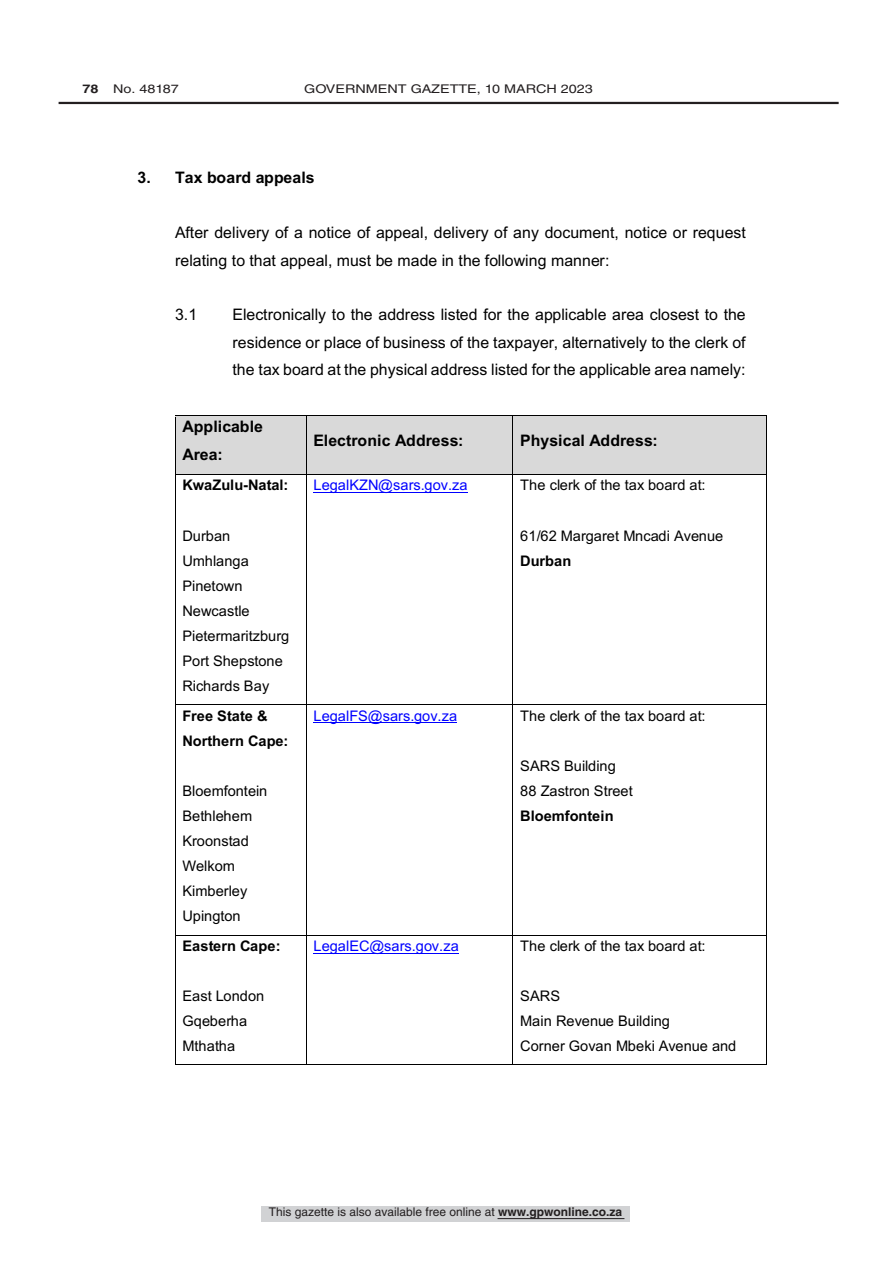
<style>
.page{position:relative;width:893px;height:1263px;background:#fff}
.page>*{position:absolute;margin:0;border:0;box-sizing:border-box;transform-origin:0 0}
.t1{font:15.9px/27.5px "Arial";letter-spacing:.005em;color:#000}
.t2{font:700 15.9px/27.3px "Arial";letter-spacing:.005em;color:#000}
.t3{font:14.55px/25px "Arial";letter-spacing:.005em;color:#000}
.t4{font:14.55px "Arial";color:#00f}
.t5{font:700 14.55px/25px "Arial";color:#000}
.t6{font:12px "Helvetica LT Std";color:#231f20}
.t7{font:12px "Helvetica LT Std";color:#231f20;scale:1.2 1}
.s1{font-weight:700}
</style>
<div class="page">
<div style="left:261px;top:1206px;width:369px;height:16px;background:#d1d2d4"></div>
<hr style="left:498px;top:1218px;width:126px;height:1px;background:#231f20">
<hr style="left:59px;top:102px;width:780px;height:2px;background:#231f20">
<div style="left:175px;top:417px;width:131px;height:55px;background:#d9d9d9"></div>
<div style="left:307px;top:417px;width:205px;height:55px;background:#d9d9d9"></div>
<div style="left:513px;top:415px;width:253px;height:59px;background:#d9d9d9"></div>
<hr style="left:175px;top:415px;width:131px;height:2px;background:#d9d9d9">
<hr style="left:307px;top:415px;width:205px;height:2px;background:#d9d9d9">
<hr style="left:175px;top:472px;width:131px;height:2px;background:#d9d9d9">
<hr style="left:175px;top:417px;width:1px;height:57px;background:#000">
<hr style="left:306px;top:472px;width:207px;height:2px;background:#d9d9d9">
<hr style="left:306px;top:417px;width:1px;height:57px;background:#000">
<hr style="left:512px;top:417px;width:1px;height:57px;background:#000">
<hr style="left:766px;top:417px;width:1px;height:57px;background:#000">
<hr style="left:313px;top:492px;width:154px;height:1px;background:#00f">
<hr style="left:175px;top:474px;width:131px;height:1px;background:#000">
<hr style="left:307px;top:474px;width:205px;height:1px;background:#000">
<hr style="left:513px;top:474px;width:253px;height:1px;background:#000">
<hr style="left:175px;top:477px;width:1px;height:227px;background:#000">
<hr style="left:306px;top:477px;width:1px;height:227px;background:#000">
<hr style="left:512px;top:477px;width:1px;height:227px;background:#000">
<hr style="left:766px;top:477px;width:1px;height:227px;background:#000">
<hr style="left:313px;top:722px;width:144px;height:1px;background:#00f">
<hr style="left:175px;top:704px;width:131px;height:1px;background:#000">
<hr style="left:307px;top:704px;width:205px;height:1px;background:#000">
<hr style="left:513px;top:704px;width:253px;height:1px;background:#000">
<hr style="left:175px;top:707px;width:1px;height:228px;background:#000">
<hr style="left:306px;top:707px;width:1px;height:228px;background:#000">
<hr style="left:512px;top:707px;width:1px;height:228px;background:#000">
<hr style="left:766px;top:707px;width:1px;height:228px;background:#000">
<hr style="left:313px;top:952px;width:146px;height:1px;background:#00f">
<hr style="left:175px;top:935px;width:131px;height:1px;background:#000">
<hr style="left:307px;top:935px;width:205px;height:1px;background:#000">
<hr style="left:513px;top:935px;width:253px;height:1px;background:#000">
<hr style="left:175px;top:937px;width:1px;height:128px;background:#000">
<hr style="left:175px;top:1065px;width:131px;height:1px;background:#000">
<hr style="left:306px;top:937px;width:1px;height:128px;background:#000">
<hr style="left:307px;top:1065px;width:205px;height:1px;background:#000">
<hr style="left:512px;top:937px;width:1px;height:128px;background:#000">
<hr style="left:513px;top:1065px;width:253px;height:1px;background:#000">
<hr style="left:766px;top:937px;width:1px;height:128px;background:#000">
<p class="t7" style="left:83px;top:82px;width:82px"><span class="s1">78</span> No. 48187</p>
<p class="t7" style="left:304px;top:82px;width:242px">GOVERNMENT GAZETTE, 10 March 2023</p>
<p class="t2" style="left:138px;top:164px;width:179px">3. Tax board appeals</p>
<p class="t1" style="left:175px;top:219px;width:572px">After delivery of a notice of appeal, delivery of any document, notice or request relating to that appeal, must be made in the following manner:</p>
<p class="t1" style="left:175px;top:301px;width:24px">3.1</p>
<p class="t1" style="left:233px;top:301px;width:515px;text-align:justify">Electronically to the address listed for the applicable area closest to the residence or place of business of the taxpayer, alternatively to the clerk of the tax board at the physical address listed for the applicable area namely:</p>
<p class="t2" style="left:182px;top:413px;width:82px">Applicable<br>Area:</p>
<p class="t5" style="left:182px;top:473px;width:108px">KwaZulu-Natal:</p>
<p class="t3" style="left:182px;top:523px;width:108px">Durban<br>Umhlanga<br>Pinetown<br>Newcastle<br>Pietermaritzburg<br>Port Shepstone<br>Richards Bay</p>
<p class="t5" style="left:182px;top:703px;width:108px">Free State &amp;<br>Northern Cape:</p>
<p class="t3" style="left:182px;top:778px;width:86px">Bloemfontein<br>Bethlehem<br>Kroonstad<br>Welkom<br>Kimberley<br>Upington</p>
<p class="t5" style="left:182px;top:933px;width:100px">Eastern Cape:</p>
<p class="t3" style="left:182px;top:983px;width:83px">East London<br>Gqeberha<br>Mthatha</p>
<p class="t2" style="left:313px;top:427px;width:152px">Electronic Address:</p>
<p class="t2" style="left:520px;top:427px;width:139px">Physical Address:</p>
<p class="t4" style="left:313px;top:475px;width:156px">LegalKZN@sars.gov.za</p>
<p class="t3" style="left:520px;top:472px;width:187px">The clerk of the tax board at:</p>
<p class="t3" style="left:520px;top:523px;width:205px">61/62 Margaret Mncadi Avenue<br><span class="s1">Durban</span></p>
<p class="t4" style="left:313px;top:706px;width:145px">LegalFS@sars.gov.za</p>
<p class="t3" style="left:520px;top:703px;width:187px">The clerk of the tax board at:</p>
<p class="t3" style="left:520px;top:753px;width:114px">SARS Building<br>88 Zastron Street<br><span class="s1">Bloemfontein</span></p>
<p class="t4" style="left:313px;top:936px;width:147px">LegalEC@sars.gov.za</p>
<p class="t3" style="left:520px;top:933px;width:187px">The clerk of the tax board at:</p>
<p class="t3" style="left:520px;top:983px;width:218px">SARS<br>Main Revenue Building<br>Corner Govan Mbeki Avenue and</p>
<p class="t6" style="left:269px;top:1204px;width:355px">This gazette is also available free online at <span class="s1">www.gpwonline.co.za</span></p>
</div>
